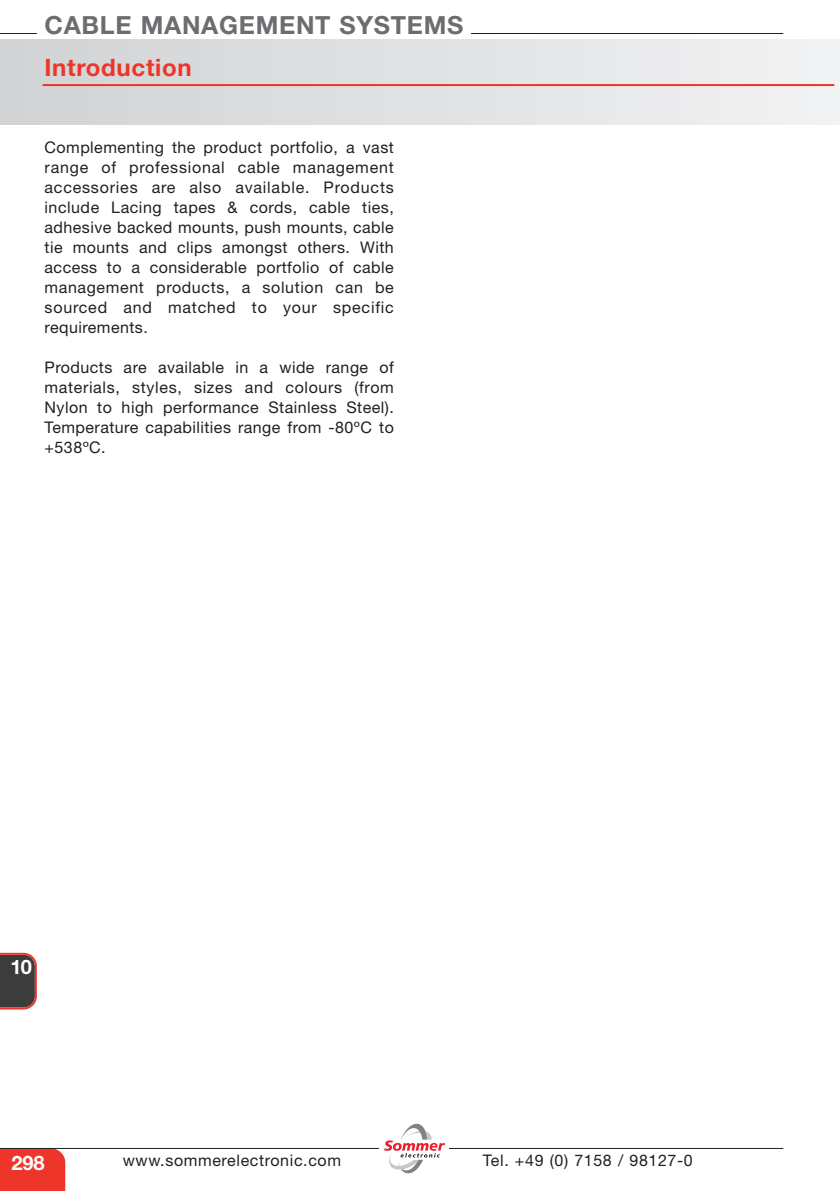
<style>
.page{position:relative;width:840px;height:1191px;background:#fff}
.page>*{position:absolute;margin:0;border:0;box-sizing:border-box;transform-origin:0 0}
.t1{font:700 25px "Helvetica Neue";letter-spacing:.03em;color:#6c6d70}
.t2{font:700 24px "Helvetica Neue";letter-spacing:.03em;color:#ee3529}
.t3{font:700 20px "Helvetica Neue";color:#fff}
.t4{font:16px/20px "Helvetica Neue";letter-spacing:.03em;color:#231f20;text-align:justify}
</style>
<div class="page">
<div style="left:0;top:1149px;width:65px;height:42px;background:#ee3529"></div>
<div style="left:0;top:40px;width:839px;height:85px;background:linear-gradient(to right,#d1d2d4,#f1f2f3)"></div>
<hr style="left:0;top:1148px;width:782px;height:1px;background:#231f20">
<hr style="left:471px;top:33px;width:311px;height:1px;background:#231f20">
<hr style="left:0;top:33px;width:37px;height:1px;background:#231f20">
<svg style="left:0;top:952px;width:37px;height:57px;background:#594646"></svg>
<div style="left:379px;top:1121px;width:69px;height:58px;background:#fff"></div>
<svg style="left:384px;top:1123px;width:61px;height:50px"></svg>
<hr style="left:43px;top:84px;width:790px;height:2px;background:#ee3529">
<h1 class="t1" style="left:45px;top:10px;width:420px">CABLE MANAGEMENT SYSTEMS</h1>
<h2 class="t2" style="left:45px;top:52px;width:148px">Introduction</h2>
<p class="t4" style="left:45px;top:137px;width:350px">Complementing the product portfolio, a vast range of professional cable management accessories are also available. Products include Lacing tapes &amp; cords, cable ties, adhesive backed mounts, push mounts, cable tie mounts and clips amongst others. With access to a considerable portfolio of cable management products, a solution can be sourced and matched to your specific requirements.</p>
<p class="t4" style="left:45px;top:357px;width:350px">Products are available in a wide range of materials, styles, sizes and colours (from Nylon to high performance Stainless Steel).<br>Temperature capabilities range from -80ºC to +538ºC.</p>
<p class="t3" style="left:11px;top:954px;width:23px">10</p>
<p class="t3" style="left:11px;top:1150px;width:35px">298</p>
<p class="t4" style="left:123px;top:1149px;width:219px">www.sommerelectronic.com</p>
<p class="t4" style="left:482px;top:1149px;width:211px">Tel. +49 (0) 7158 / 98127-0</p>
</div>
